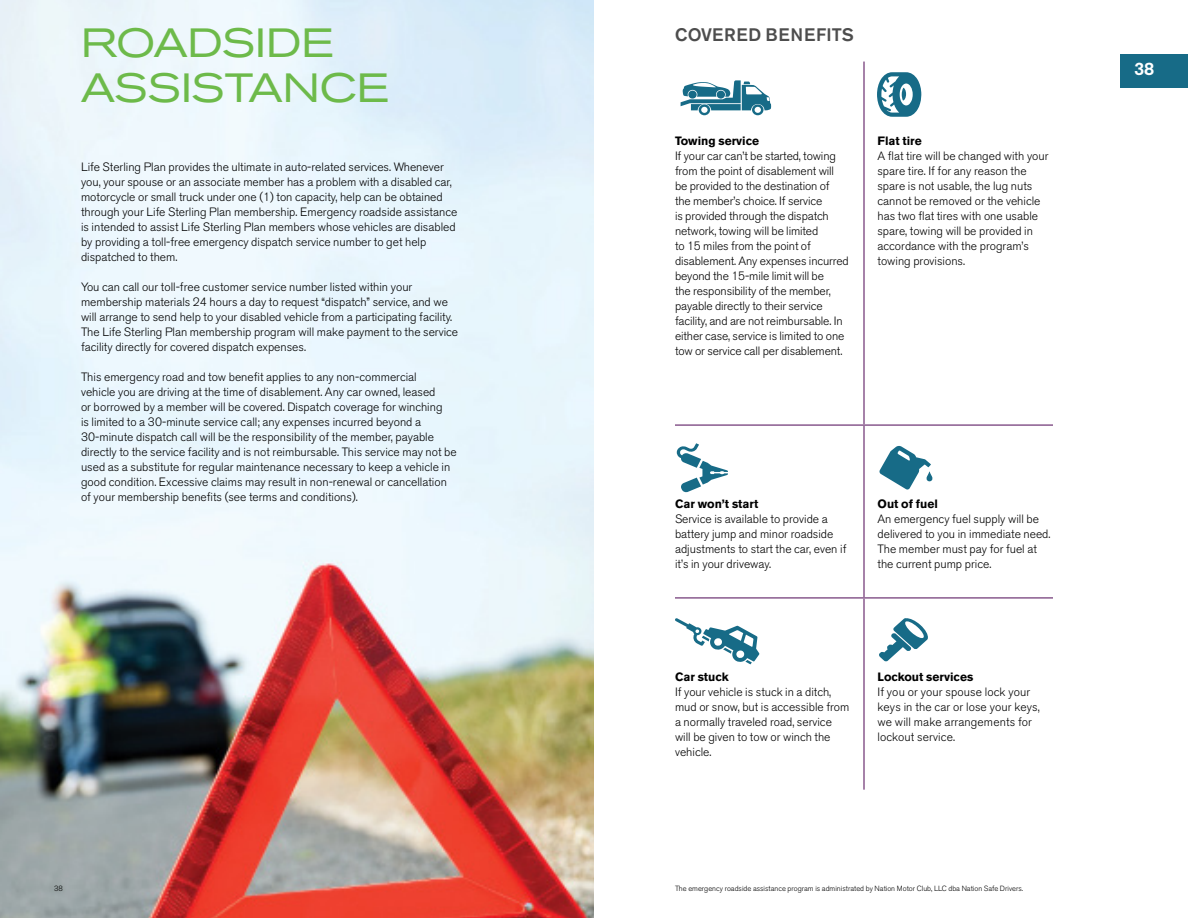
<style>
.page{position:relative;width:1188px;height:918px;background:#fff}
.page>*{position:absolute;margin:0;border:0;box-sizing:border-box;transform-origin:0 0}
.t1{font:expanded 40.5px/45px "Akzidenz Grotesk BE";color:#6dba4a}
.t2{font:500 18px "Akzidenz Grotesk BE";letter-spacing:.04em;color:#4d4d4d}
.t3{font:500 18px "Akzidenz Grotesk BE";color:#fff}
.t4{font:300 12px/15px "Akzidenz Grotesk BE";color:#000}
.t5{font:700 12px "Akzidenz Grotesk BE";color:#000}
.t6{font:300 7.5px "Akzidenz Grotesk BE";color:#000}
</style>
<div class="page">
<img style="left:0;top:0;width:594px;height:918px">
<hr style="left:863px;top:62px;width:2px;height:362px;background:#895a8e">
<hr style="left:675px;top:424px;width:189px;height:2px;background:#895a8e">
<hr style="left:864px;top:424px;width:189px;height:2px;background:#895a8e">
<hr style="left:863px;top:426px;width:2px;height:171px;background:#895a8e">
<hr style="left:675px;top:597px;width:189px;height:2px;background:#895a8e">
<hr style="left:864px;top:597px;width:189px;height:2px;background:#895a8e">
<hr style="left:863px;top:599px;width:2px;height:191px;background:#895a8e">
<svg style="left:879px;top:618px;width:49px;height:44px"></svg>
<svg style="left:675px;top:618px;width:84px;height:46px"></svg>
<svg style="left:681px;top:80px;width:90px;height:35px"></svg>
<svg style="left:879px;top:446px;width:54px;height:44px"></svg>
<svg style="left:677px;top:443px;width:51px;height:50px"></svg>
<svg style="left:877px;top:72px;width:44px;height:45px"></svg>
<div style="left:1120px;top:54px;width:68px;height:34px;background:#176b87"></div>
<h1 class="t1" style="left:81px;top:21px;width:309px">ROADSIDE<br>ASSISTANCE</h1>
<h2 class="t2" style="left:675px;top:24px;width:180px">COVERED BENEFITS</h2>
<p class="t5" style="left:675px;top:134px;width:86px">Towing service</p>
<p class="t4" style="left:675px;top:148px;width:175px">If your car can’t be started, towing from the point of disablement will be provided to the destination of<br>the member’s choice. If service<br>is provided through the dispatch network, towing will be limited<br>to 15 miles from the point of disablement. Any expenses incurred beyond the 15-mile limit will be<br>the responsibility of the member, payable directly to their service facility, and are not reimbursable. In either case, service is limited to one tow or service call per disablement.</p>
<p class="t4" style="left:81px;top:160px;width:378px">Life Sterling Plan provides the ultimate in auto-related services. Whenever you, your spouse or an associate member has a problem with a disabled car, motorcycle or small truck under one (1) ton capacity, help can be obtained through your Life Sterling Plan membership. Emergency roadside assistance is intended to assist Life Sterling Plan members whose vehicles are disabled by providing a toll-free emergency dispatch service number to get help dispatched to them.</p>
<p class="t4" style="left:81px;top:280px;width:379px">You can call our toll-free customer service number listed within your membership materials 24 hours a day to request “dispatch” service, and we will arrange to send help to your disabled vehicle from a participating facility.<br>The Life Sterling Plan membership program will make payment to the service facility directly for covered dispatch expenses.</p>
<p class="t4" style="left:81px;top:370px;width:377px">This emergency road and tow benefit applies to any non-commercial<br>vehicle you are driving at the time of disablement. Any car owned, leased<br>or borrowed by a member will be covered. Dispatch coverage for winching<br>is limited to a 30-minute service call; any expenses incurred beyond a 30-minute dispatch call will be the responsibility of the member, payable directly to the service facility and is not reimbursable. This service may not be used as a substitute for regular maintenance necessary to keep a vehicle in good condition. Excessive claims may result in non-renewal or cancellation of your membership benefits (see terms and conditions).</p>
<p class="t5" style="left:675px;top:497px;width:85px">Car won’t start</p>
<p class="t4" style="left:675px;top:512px;width:173px">Service is available to provide a battery jump and minor roadside adjustments to start the car, even if it’s in your driveway.</p>
<p class="t5" style="left:878px;top:134px;width:46px">Flat tire</p>
<p class="t4" style="left:878px;top:148px;width:173px">A flat tire will be changed with your spare tire. If for any reason the spare is not usable, the lug nuts cannot be removed or the vehicle has two flat tires with one usable spare, towing will be provided in accordance with the program’s towing provisions.</p>
<p class="t5" style="left:878px;top:497px;width:62px">Out of fuel</p>
<p class="t4" style="left:878px;top:512px;width:175px">An emergency fuel supply will be delivered to you in immediate need.<br>The member must pay for fuel at the current pump price.</p>
<p class="t5" style="left:675px;top:670px;width:55px">Car stuck</p>
<p class="t4" style="left:675px;top:685px;width:176px">If your vehicle is stuck in a ditch, mud or snow, but is accessible from a normally traveled road, service will be given to tow or winch the vehicle.</p>
<p class="t5" style="left:878px;top:670px;width:97px">Lockout services</p>
<p class="t4" style="left:878px;top:685px;width:164px">If you or your spouse lock your keys in the car or lose your keys, we will make arrangements for lockout service.</p>
<p class="t6" style="left:54px;top:884px;width:10px">38</p>
<p class="t6" style="left:675px;top:884px;width:350px">The emergency roadside assistance program is administrated by Nation Motor Club, LLC dba Nation Safe Drivers.</p>
<h2 class="t3" style="left:1134px;top:58px;width:22px">38</h2>
</div>
